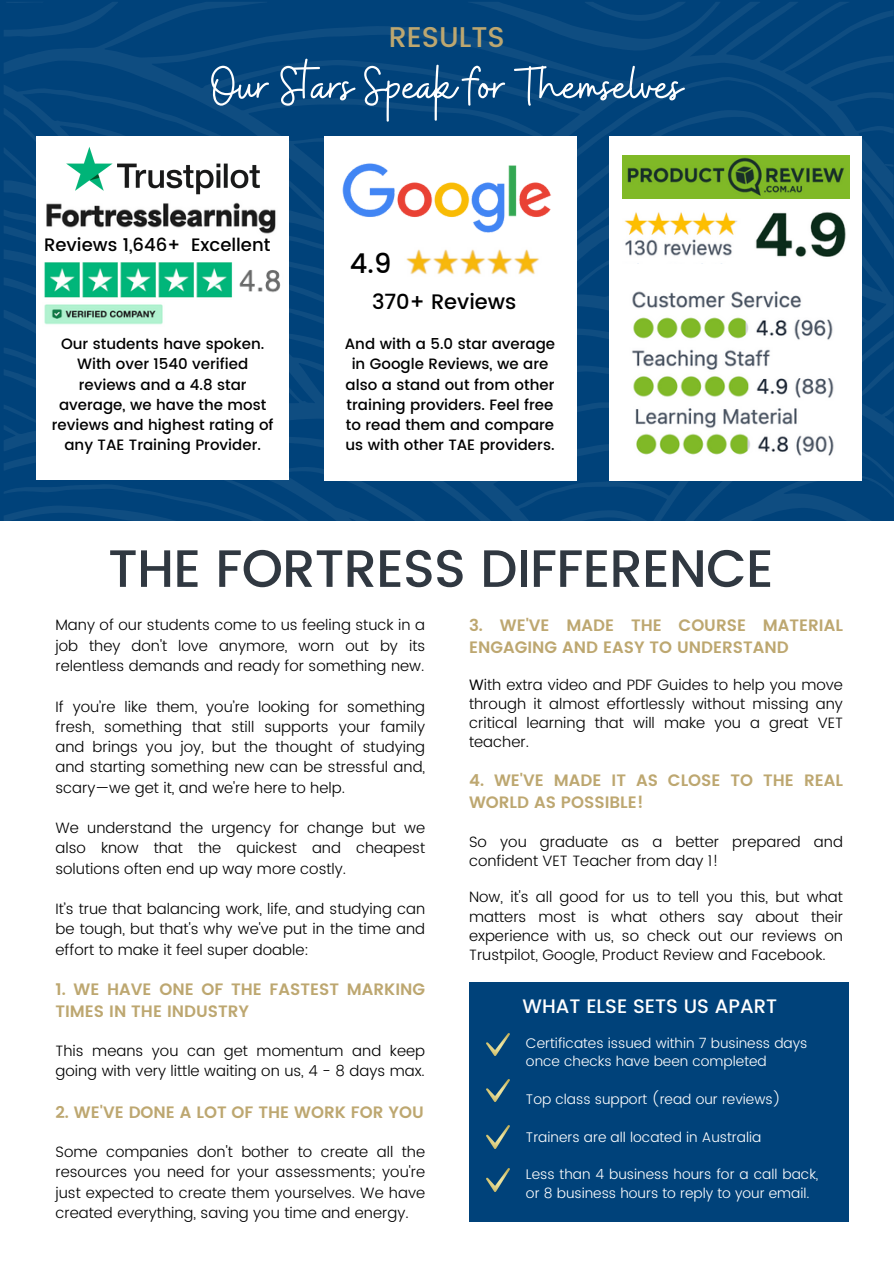
<style>
.page{position:relative;width:894px;height:1264px;background:#fff}
.page>*{position:absolute;margin:0;border:0;box-sizing:border-box;transform-origin:0 0}
.t1{font:55.5px "Buffalo";color:#fff}
.t2{font:500 52.5px "Poppins";letter-spacing:-.015em;color:#303841}
.t3{font:500 28.5px "Poppins";color:#bda770}
.t4{font:500 27.3px "Poppins";color:#000}
.t5{font:500 21px "Poppins";color:#000}
.t6{font:500 19.5px "Poppins";color:#fff}
.t7{font:500 18px "Poppins";color:#000}
.t8{font:600 16.5px/21.3px "Poppins";color:#bda770}
.t9{font:300 15px/20.2px "Poppins";color:#000;text-align:justify}
.t10{font:500 15px/20.2px "Poppins";color:#000;text-align:center}
.t11{font:300 13.95px/18.8px "Poppins";color:#fff}
.s1{font-weight:400}
</style>
<div class="page">
<div style="left:468px;top:982px;width:380px;height:240px;background:#00427a"></div>
<img style="left:486px;top:1033px;width:23px;height:22px">
<img style="left:486px;top:1079px;width:23px;height:22px">
<img style="left:486px;top:1125px;width:23px;height:23px">
<img style="left:486px;top:1168px;width:23px;height:23px">
<svg style="left:4px;top:2px;width:888px;height:519px;fill:#00427a"></svg>
<svg style="left:4px;top:369px;width:32px;height:60px"></svg>
<svg style="left:467px;top:2px;width:253px;height:49px"></svg>
<svg style="left:4px;top:2px;width:114px;height:35px"></svg>
<svg style="left:884px;top:164px;width:8px;height:3px"></svg>
<div style="left:324px;top:137px;width:252px;height:343px;background:#fff"></div>
<div style="left:609px;top:137px;width:252px;height:343px;background:#fff"></div>
<img style="left:622px;top:156px;width:226px;height:43px">
<img style="left:755px;top:212px;width:91px;height:45px">
<img style="left:624px;top:212px;width:113px;height:44px">
<img style="left:632px;top:291px;width:201px;height:49px">
<img style="left:632px;top:349px;width:202px;height:49px">
<img style="left:635px;top:408px;width:199px;height:48px">
<div style="left:36px;top:136px;width:253px;height:344px;background:#fff"></div>
<img style="left:67px;top:147px;width:192px;height:48px">
<img style="left:44px;top:202px;width:232px;height:123px">
<img style="left:236px;top:266px;width:45px;height:34px">
<img style="left:406px;top:249px;width:133px;height:26px">
<div style="left:40px;top:236px;width:242px;height:26px;background:#fff"></div>
<img style="left:342px;top:163px;width:209px;height:70px">
<p class="t3" style="left:389px;top:20px;width:117px">RESULTS</p>
<p class="t1" style="left:211px;top:50px;width:472px">Our Stars Speak for Themselves</p>
<p class="t7" style="left:44px;top:234px;width:228px">Reviews 1,646+ Excellent</p>
<p class="t10" style="left:52px;top:334px;width:223px">Our students have spoken.<br>With over 1540 verified reviews and a 4.8 star average, we have the most reviews and highest rating of any TAE Training Provider.</p>
<p class="t4" style="left:350px;top:248px;width:43px">4.9</p>
<p class="t5" style="left:372px;top:289px;width:146px">370+ Reviews</p>
<p class="t10" style="left:345px;top:334px;width:212px">And with a 5.0 star average in Google Reviews, we are also a stand out from other training providers. Feel free to read them and compare us with other TAE providers.</p>
<h1 class="t2" style="left:108px;top:538px;width:666px">THE FORTRESS DIFFERENCE</h1>
<p class="t9" style="left:55px;top:615px;width:371px">Many of our students come to us feeling stuck in a job they don't love anymore, worn out by its relentless demands and ready for something new.</p>
<p class="t9" style="left:55px;top:696px;width:371px">If you’re like them, you’re looking for something fresh, something that still supports your family and brings you joy, but the thought of studying and starting something new can be stressful and, scary—we get it, and we're here to help.</p>
<p class="t9" style="left:55px;top:817px;width:371px">We understand the urgency for change but we also know that the quickest and cheapest solutions often end up way more costly.</p>
<p class="t9" style="left:55px;top:898px;width:371px">It’s true that balancing work, life, and studying can be tough, but that's why we've put in the time and effort to make it feel super doable:</p>
<p class="t8" style="left:55px;top:978px;width:371px">1. WE HAVE ONE OF THE FASTEST MARKING<br>TIMES IN THE INDUSTRY</p>
<p class="t9" style="left:55px;top:1040px;width:371px">This means you can get momentum and keep going with very little waiting on us, 4 - 8 days max.</p>
<p class="t8" style="left:55px;top:1101px;width:369px">2. WE'VE DONE A LOT OF THE WORK FOR YOU</p>
<p class="t9" style="left:55px;top:1141px;width:371px">Some companies don't bother to create all the resources you need for your assessments; you're just expected to create them yourselves. We have created everything, saving you time and energy.</p>
<p class="t8" style="left:469px;top:614px;width:375px">3. WE'VE MADE THE COURSE MATERIAL<br>ENGAGING AND EASY TO UNDERSTAND</p>
<p class="t9" style="left:469px;top:675px;width:375px;line-height:19.2px"><span class="s1">W</span>ith extra video and PDF Guides to help you move through it almost effortlessly without missing any critical learning that will make you a great VET teacher.</p>
<h5 class="t8" style="left:469px;top:770px;width:375px">4. WE'VE MADE IT AS CLOSE TO THE REAL<br>WORLD AS POSSIBLE!</h5>
<p class="t9" style="left:469px;top:832px;width:375px;line-height:19.2px">So you graduate as a better prepared and confident VET Teacher from day 1!</p>
<p class="t9" style="left:469px;top:887px;width:375px;line-height:19.2px">Now, it's all good for us to tell you this, but what matters most is what others say about their experience with us, so check out our reviews on Trustpilot, Google, Product Review and Facebook.</p>
<p class="t6" style="left:522px;top:995px;width:256px">WHAT ELSE SETS US APART</p>
<p class="t11" style="left:526px;top:1033px;width:283px">Certificates issued within 7 business days once checks have been completed</p>
<p class="t11" style="left:526px;top:1089px;width:256px">Top class support (read our reviews)</p>
<p class="t11" style="left:526px;top:1127px;width:237px">Trainers are all located in Australia</p>
<p class="t11" style="left:526px;top:1165px;width:294px">Less than 4 business hours for a call back, or 8 business hours to reply to your email.</p>
</div>
